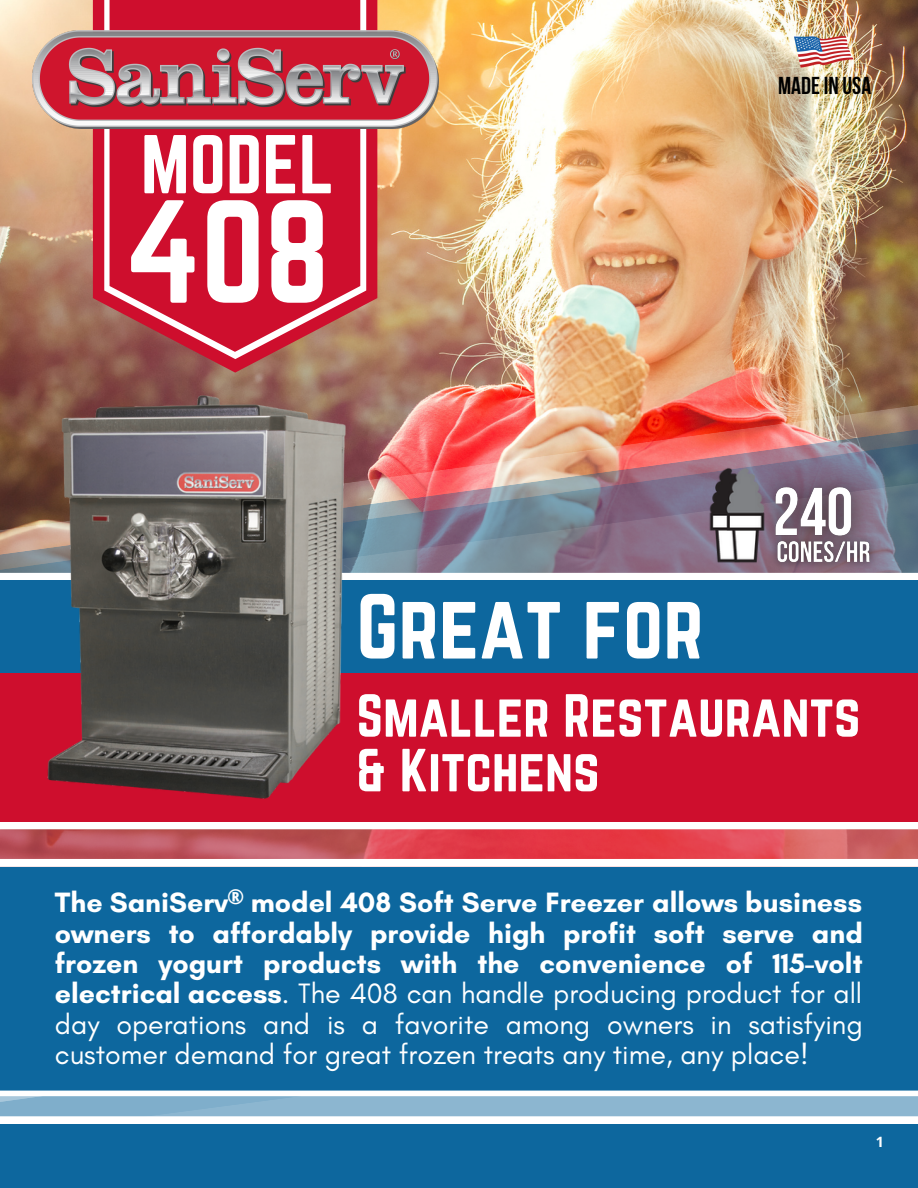
<style>
.page{position:relative;width:918px;height:1188px;background:#fff}
.page>*{position:absolute;margin:0;border:0;box-sizing:border-box;transform-origin:0 0}
.t1{font:128.1px "Norwester";color:#fff}
.t2{font:80.85px "Norwester";color:#fff}
.t3{font:72.9px "Norwester";color:#fff}
.t4{font:53.25px/54.6px "Norwester";color:#fff}
.t5{font:700 28.5px/30.3px "Glacial Indifference";color:#fff;text-align:justify}
.t6{font:700 24.3px "Bebas Neue";color:#000}
.t7{font:700 20.7px "Open Sans";color:#fff}
.t8{font:700 14.25px "Open Sans";color:#fff}
.s1{font-weight:400}
</style>
<div class="page">
<img style="left:0;top:0;width:918px;height:389px">
<svg style="left:93px;top:0;width:284px;height:373px;background:#b43e45"></svg>
<svg style="left:104px;top:0;width:262px;height:359px"></svg>
<svg style="left:110px;top:0;width:250px;height:352px;background:#cc1b36"></svg>
<img style="left:0;top:389px;width:918px;height:24px">
<img style="left:0;top:413px;width:918px;height:24px">
<img style="left:0;top:437px;width:918px;height:136px">
<svg style="left:0;top:829px;width:918px;height:30px;background:#d15058"></svg>
<svg style="left:0;top:1096px;width:918px;height:20px;background:#8ab4cf"></svg>
<div style="left:0;top:668px;width:918px;height:154px;background:#ce0e2d"></div>
<div style="left:0;top:867px;width:918px;height:224px;background:#0d679e"></div>
<img style="left:778px;top:36px;width:93px;height:38px">
<div style="left:0;top:581px;width:918px;height:92px;background:#0d679e"></div>
<div style="left:0;top:1124px;width:918px;height:64px;background:#0d679e"></div>
<img style="left:690px;top:441px;width:77px;height:140px">
<img style="left:743px;top:458px;width:140px;height:123px">
<img style="left:764px;top:528px;width:119px;height:53px">
<img style="left:34px;top:385px;width:318px;height:414px">
<img style="left:32px;top:31px;width:406px;height:98px">
<h3 class="t3" style="left:141px;top:120px;width:195px">MODEL</h3>
<h1 class="t1" style="left:125px;top:175px;width:206px">408</h1>
<p class="t6" style="left:778px;top:76px;width:95px">MADEIN USA</p>
<h2 class="t2" style="left:357px;top:578px;width:349px">Great for</h2>
<h3 class="t4" style="left:357px;top:688px;width:506px">Smaller Restaurants &amp; Kitchens</h3>
<p class="t7" style="left:227px;top:881px;width:19px">®</p>
<p class="t5" style="left:55px;top:887px;width:809px">The SaniServ model 408 Soft Serve Freezer allows business owners to affordably provide high profit soft serve and frozen yogurt products with the convenience of 115-volt electrical access<span class="s1">. The 408 can handle producing product for all day operations and is a favorite among owners in satisfying customer demand for great frozen treats any time, any place!</span></p>
<p class="t8" style="left:876px;top:1132px;width:10px">1</p>
</div>
